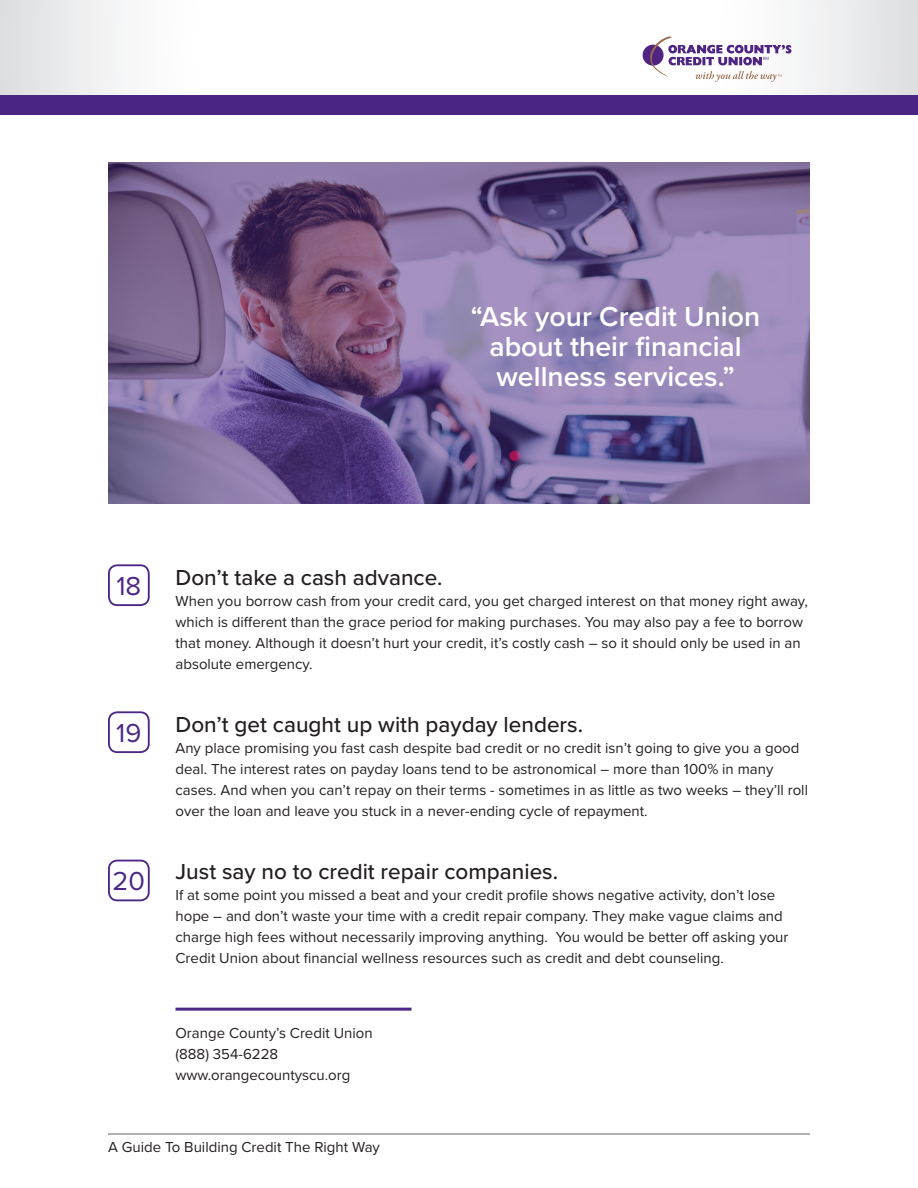
<style>
.page{position:relative;width:918px;height:1188px;background:#fff}
.page>*{position:absolute;margin:0;border:0;box-sizing:border-box;transform-origin:0 0}
.t1{font:600 28.5px/30px "Proxima Nova";color:#fff;text-align:center}
.t2{font:27px "Proxima Nova";color:#4c2785}
.t3{font:500 22.5px "Proxima Nova";color:#231f20}
.t4{font:15px/21px "Proxima Nova";color:#231f20}
</style>
<div class="page">
<svg style="left:0;top:0;width:918px;height:95px"></svg>
<div style="left:0;top:95px;width:918px;height:19px;background:#4b2583"></div>
<div style="left:643px;top:45px;width:21px;height:21px;background:#4e2582;border-radius:50%"></div>
<svg style="left:650px;top:36px;width:141px;height:46px"></svg>
<hr style="left:108px;top:1133px;width:702px;height:2px;background:#939598">
<hr style="left:176px;top:1008px;width:235px;height:3px;background:#4c2785">
<svg style="left:108px;top:162px;width:702px;height:341px;background:#7e6a9a"></svg>
<div style="left:108px;top:711px;width:42px;height:42px;border:2px solid #4c2785;border-radius:8px"></div>
<div style="left:108px;top:860px;width:42px;height:41px;border:2px solid #4c2785;border-radius:8px"></div>
<div style="left:108px;top:564px;width:42px;height:42px;border:2px solid #4c2785;border-radius:8px"></div>
<p class="t1" style="left:471px;top:301px;width:291px">“Ask your Credit Union about their financial wellness services.”</p>
<p class="t2" style="left:116px;top:566px;width:26px">18</p>
<p class="t3" style="left:176px;top:561px;width:269px">Don’t take a cash advance.</p>
<p class="t4" style="left:176px;top:590px;width:634px">When you borrow cash from your credit card, you get charged interest on that money right away, which is different than the grace period for making purchases. You may also pay a fee to borrow that money. Although it doesn’t hurt your credit, it’s costly cash – so it should only be used in an absolute emergency.</p>
<p class="t2" style="left:116px;top:713px;width:27px">19</p>
<p class="t2" style="left:113px;top:861px;width:34px">20</p>
<p class="t3" style="left:176px;top:708px;width:409px">Don’t get caught up with payday lenders.</p>
<p class="t4" style="left:176px;top:737px;width:634px">Any place promising you fast cash despite bad credit or no credit isn’t going to give you a good deal. The interest rates on payday loans tend to be astronomical – more than 100% in many cases. And when you can’t repay on their terms - sometimes in as little as two weeks – they’ll roll over the loan and leave you stuck in a never-ending cycle of repayment.</p>
<p class="t3" style="left:176px;top:855px;width:384px">Just say no to credit repair companies.</p>
<p class="t4" style="left:176px;top:884px;width:614px">If at some point you missed a beat and your credit profile shows negative activity, don’t lose hope – and don’t waste your time with a credit repair company. They make vague claims and charge high fees without necessarily improving anything. You would be better off asking your Credit Union about financial wellness resources such as credit and debt counseling.</p>
<p class="t4" style="left:176px;top:1022px;width:199px">Orange County’s Credit Union</p>
<p class="t4" style="left:176px;top:1043px;width:104px">(888) 354-6228</p>
<p class="t4" style="left:176px;top:1064px;width:176px">www.orangecountyscu.org</p>
<p class="t4" style="left:108px;top:1136px;width:274px">A Guide To Building Credit The Right Way</p>
</div>
